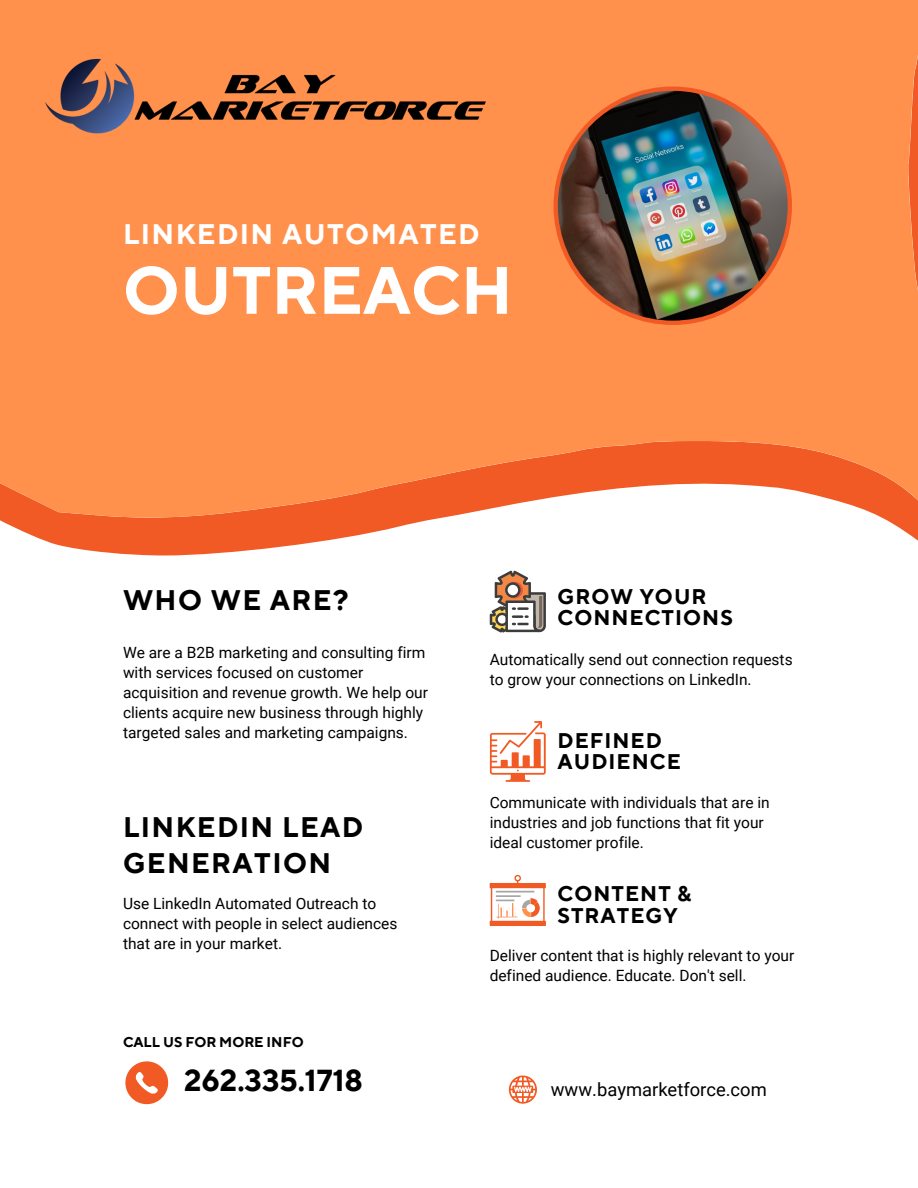
<style>
.page{position:relative;width:918px;height:1188px;background:#fff}
.page>*{position:absolute;margin:0;border:0;box-sizing:border-box;transform-origin:0 0}
.t1{font:700 66.9px "TT Norms Pro";color:#fff}
.t2{font:700 30.3px "TT Norms Pro";color:#000}
.t3{font:700 28.2px/36px "TT Norms Pro";letter-spacing:.05em;color:#000}
.t4{font:700 28.2px "TT Norms Pro";letter-spacing:.05em;color:#fff}
.t5{font:700 21.15px/21.1px "TT Norms Pro";letter-spacing:.05em;color:#000}
.t6{font:18.3px "Roboto";color:#000}
.t7{font:15.45px/20.1px "Roboto";color:#000}
.t8{font:700 14.1px "TT Norms Pro";color:#000}
</style>
<div class="page">
<svg style="left:36px;top:537px;width:882px;height:34px"></svg>
<svg style="left:0;top:0;width:918px;height:537px;background:#fd9152"></svg>
<svg style="left:125px;top:1061px;width:43px;height:43px"></svg>
<img style="left:554px;top:86px;width:238px;height:239px">
<svg style="left:509px;top:1076px;width:28px;height:28px"></svg>
<svg style="left:490px;top:721px;width:56px;height:61px"></svg>
<svg style="left:490px;top:571px;width:56px;height:62px"></svg>
<svg style="left:490px;top:874px;width:56px;height:52px"></svg>
<img style="left:40px;top:55px;width:449px;height:84px">
<h3 class="t4" style="left:123px;top:217px;width:358px">LINKEDIN AUTOMATED</h3>
<h1 class="t1" style="left:123px;top:250px;width:391px">OUTREACH</h1>
<h3 class="t3" style="left:123px;top:584px;width:227px">WHO WE ARE?</h3>
<h3 class="t5" style="left:558px;top:587px;width:177px">GROW YOUR<br>CONNECTIONS</h3>
<p class="t7" style="left:123px;top:642px;width:306px">We are a B2B marketing and consulting firm with services focused on customer acquisition and revenue growth. We help our clients acquire new business through highly targeted sales and marketing campaigns.</p>
<h3 class="t3" style="left:123px;top:810px;width:242px">LINKEDIN LEAD<br>GENERATION</h3>
<p class="t7" style="left:123px;top:894px;width:276px">Use LinkedIn Automated Outreach to connect with people in select audiences that are in your market.</p>
<p class="t8" style="left:123px;top:1034px;width:182px">CALL US FOR MORE INFO</p>
<h2 class="t2" style="left:184px;top:1062px;width:180px">262.335.1718</h2>
<p class="t7" style="left:490px;top:649px;width:304px">Automatically send out connection requests to grow your connections on LinkedIn.</p>
<h3 class="t5" style="left:558px;top:730px;width:125px">DEFINED<br>AUDIENCE</h3>
<p class="t7" style="left:490px;top:793px;width:282px">Communicate with individuals that are in industries and job functions that fit your ideal customer profile.</p>
<h3 class="t5" style="left:558px;top:884px;width:135px">CONTENT &amp;<br>STRATEGY</h3>
<p class="t7" style="left:490px;top:946px;width:306px">Deliver content that is highly relevant to your defined audience. Educate. Don't sell.</p>
<p class="t6" style="left:551px;top:1079px;width:218px">www.baymarketforce.com</p>
</div>
